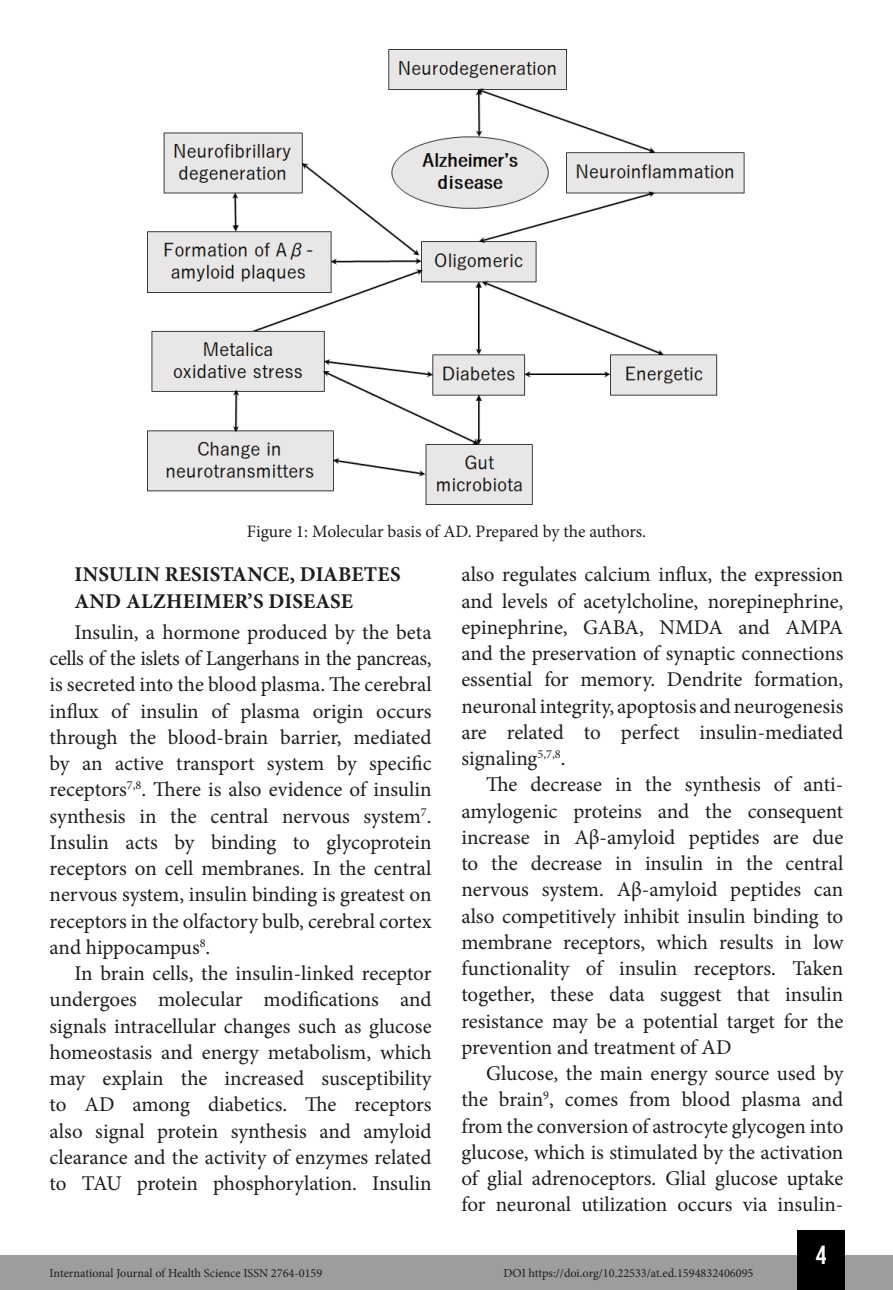
<style>
.page{position:relative;width:893px;height:1290px;background:#fff}
.page>*{position:absolute;margin:0;border:0;box-sizing:border-box;transform-origin:0 0}
.t1{font:26.25px "Bebas Kai";color:#fff}
.TXT{font:21px/26.2px "Minion Pro";color:#1d1d1b;text-align:justify}
.SUB{font:700 21px/26.2px "Minion Pro";letter-spacing:.01em;color:#1d1d1b}
.Info_Imagem{font:17.5px "Minion Pro";letter-spacing:-.005em;color:#1d1d1b}
.t2{font:12.25px "Minion Pro";color:#1d1d1b}
</style>
<div class="page">
<div style="left:0;top:1255px;width:893px;height:35px;background:#9d9d9d"></div>
<div style="left:797px;top:1230px;width:48px;height:60px;background:#000"></div>
<img style="left:148px;top:50px;width:597px;height:455px">
<p class="Info_Imagem" style="left:247px;top:519px;width:401px">Figure 1: Molecular basis of AD. Prepared by the authors.</p>
<p class="SUB" style="left:75px;top:561px;width:328px">INSULIN RESISTANCE, DIABETES<br>AND ALZHEIMER’S DISEASE</p>
<p class="TXT" style="left:50px;top:619px;width:384px;text-indent:25px">Insulin, a hormone produced by the beta cells of the islets of Langerhans in the pancreas, is secreted into the blood plasma. The cerebral influx of insulin of plasma origin occurs through the blood-brain barrier, mediated by an active transport system by specific receptors<sup>7,8</sup>. There is also evidence of insulin synthesis in the central nervous system<sup>7</sup>.<br>Insulin acts by binding to glycoprotein receptors on cell membranes. In the central nervous system, insulin binding is greatest on receptors in the olfactory bulb, cerebral cortex and hippocampus<sup>8</sup>.</p>
<p class="TXT" style="left:50px;top:960px;width:384px;text-indent:25px">In brain cells, the insulin-linked receptor undergoes molecular modifications and signals intracellular changes such as glucose homeostasis and energy metabolism, which may explain the increased susceptibility to AD among diabetics. The receptors also signal protein synthesis and amyloid clearance and the activity of enzymes related to TAU protein phosphorylation. Insulin</p>
<p class="TXT" style="left:461px;top:561px;width:383px">also regulates calcium influx, the expression and levels of acetylcholine, norepinephrine, epinephrine, GABA, NMDA and AMPA and the preservation of synaptic connections essential for memory. Dendrite formation, neuronal integrity, apoptosis and neurogenesis are related to perfect insulin-mediated signaling<sup>5,7,8</sup>.</p>
<p class="TXT" style="left:461px;top:771px;width:384px;text-indent:25px">The decrease in the synthesis of anti&shy;amylogenic proteins and the consequent increase in Aβ-amyloid peptides are due to the decrease in insulin in the central nervous system. Aβ-amyloid peptides can also competitively inhibit insulin binding to membrane receptors, which results in low functionality of insulin receptors. Taken together, these data suggest that insulin resistance may be a potential target for the prevention and treatment of AD</p>
<p class="TXT" style="left:461px;top:1060px;width:383px;text-indent:25px">Glucose, the main energy source used by the brain<sup>9</sup>, comes from blood plasma and from the conversion of astrocyte glycogen into glucose, which is stimulated by the activation of glial adrenoceptors. Glial glucose uptake for neuronal utilization occurs via insulin-</p>
<p class="t2" style="left:50px;top:1265px;width:274px">International Journal of Health Science ISSN 2764-0159</p>
<p class="t2" style="left:503px;top:1265px;width:252px">DOI https://doi.org/10.22533/at.ed.1594832406095</p>
<p class="t1" style="left:816px;top:1241px;width:12px">4</p>
</div>
